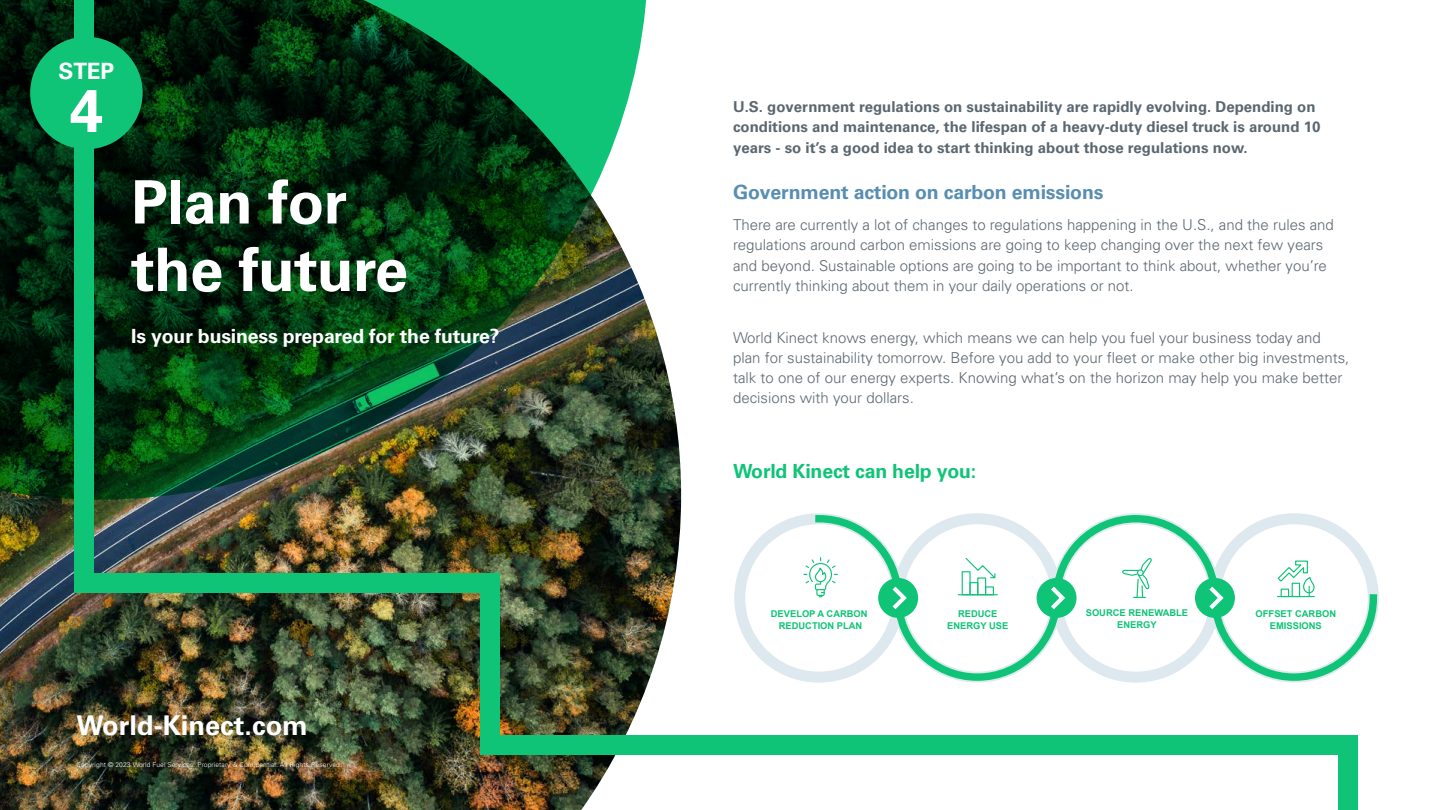
<style>
.page{position:relative;width:1440px;height:810px;background:#fff}
.page>*{position:absolute;margin:0;border:0;box-sizing:border-box;transform-origin:0 0}
.t1{font:60px/67.5px "Univers LT 65 Bd";letter-spacing:-.01em;color:#fff}
.t2{font:27.22px "Univers LT 65 Bd";color:#fff}
.t3{font:22.5px "Univers LT 65 Bd";color:#fff}
.t4{font:19.5px "Univers LT 65 Bd";letter-spacing:-.01em;color:#fff}
.t5{font:19.5px "Univers LT 65 Bd";letter-spacing:-.01em;color:#578eb1}
.t6{font:19.5px "Univers LT 65 Bd";letter-spacing:-.01em;color:#0fc477}
.t7{font:15px/20.2px "Univers LT 45 Lt";color:#5b6770}
.t8{font:15px/20.2px "Univers LT 65 Bd";color:#5b6770}
.t9{font:700 9.38px/11.7px "Arial";color:#0fc477;text-align:center}
.t10{font:6.75px "Univers LT 45 Lt";letter-spacing:.01em;color:#fff}
</style>
<div class="page">
<img style="left:0;top:308px;width:681px;height:502px">
<img style="left:0;top:0;width:648px;height:500px">
<div style="left:734px;top:513px;width:170px;height:170px;border:11px solid #dde8ef;border-radius:50%"></div>
<svg style="left:804px;top:513px;width:575px;height:170px"></svg>
<div style="left:1339px;top:735px;width:19px;height:75px;background:#0fc477"></div>
<div style="left:74px;top:0;width:20px;height:592px;background:#0fc477"></div>
<div style="left:480px;top:573px;width:20px;height:181px;background:#0fc477"></div>
<div style="left:77px;top:573px;width:423px;height:19px;background:#0fc477"></div>
<div style="left:480px;top:735px;width:868px;height:19px;background:#0fc477"></div>
<div style="left:30px;top:37px;width:113px;height:112px;background:#0fc477;border-radius:50%"></div>
<h3 class="t3" style="left:59px;top:58px;width:57px">STEP</h3>
<h1 class="t1" style="left:70px;top:78px;width:35px">4</h1>
<h1 class="t1" style="left:131px;top:169px;width:278px">Plan for the future</h1>
<h3 class="t4" style="left:131px;top:325px;width:370px">Is your business prepared for the future?</h3>
<h2 class="t2" style="left:77px;top:710px;width:233px">World-Kinect.com</h2>
<p class="t10" style="left:77px;top:761px;width:267px">Copyright © 2023 World Fuel Services. Proprietary &amp; Confidential. All Rights Reserved.</p>
<p class="t8" style="left:733px;top:97px;width:589px">U.S. government regulations on sustainability are rapidly evolving. Depending on conditions and maintenance, the lifespan of a heavy-duty diesel truck is around 10 years - so it’s a good idea to start thinking about those regulations now.</p>
<h3 class="t5" style="left:733px;top:180px;width:372px">Government action on carbon emissions</h3>
<p class="t7" style="left:733px;top:215px;width:602px">There are currently a lot of changes to regulations happening in the U.S., and the rules and regulations around carbon emissions are going to keep changing over the next few years and beyond. Sustainable options are going to be important to think about, whether you’re currently thinking about them in your daily operations or not.</p>
<p class="t7" style="left:733px;top:327px;width:618px">World Kinect knows energy, which means we can help you fuel your business today and plan for sustainability tomorrow. Before you add to your fleet or make other big investments, talk to one of our energy experts. Knowing what’s on the horizon may help you make better decisions with your dollars.</p>
<h3 class="t6" style="left:733px;top:460px;width:245px">World Kinect can help you:</h3>
<p class="t9" style="left:771px;top:609px;width:98px">DEVELOP A CARBON<br>REDUCTION PLAN</p>
<p class="t9" style="left:1086px;top:607px;width:104px">SOURCE RENEWABLE<br>ENERGY</p>
<p class="t9" style="left:1256px;top:609px;width:82px">OFFSET CARBON<br>EMISSIONS</p>
<p class="t9" style="left:947px;top:609px;width:63px">REDUCE<br>ENERGY USE</p>
</div>
